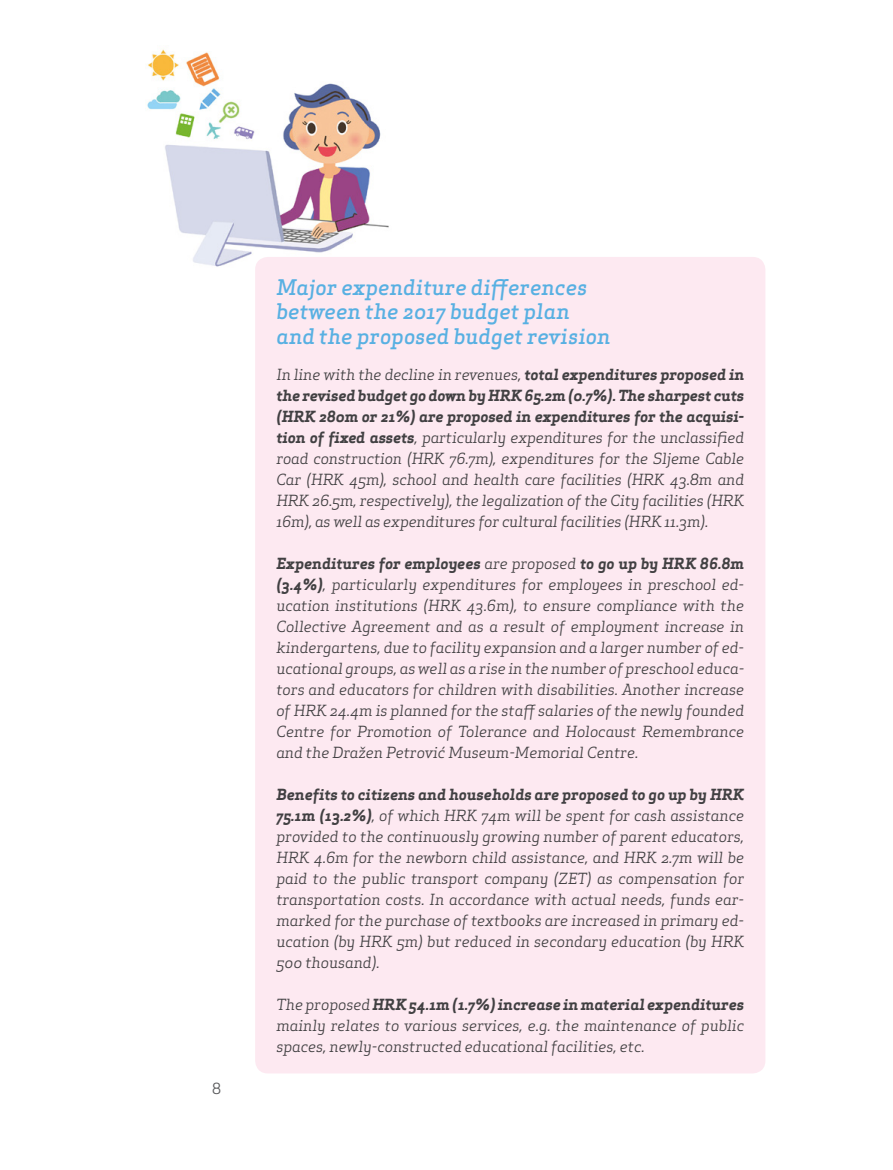
<style>
.page{position:relative;width:893px;height:1170px;background:#fff}
.page>*{position:absolute;margin:0;border:0;box-sizing:border-box;transform-origin:0 0}
.t1{font:italic 500 21px/24px "Apex Serif";color:#58b0e2}
.t2{font:italic 15px/21px "Apex Serif";color:#414042;text-align:justify}
.t3{font:15px "Apex Serif";color:#58595b}
.s1{font-weight:700}
</style>
<div class="page">
<img style="left:147px;top:49px;width:242px;height:218px">
<div style="left:255px;top:257px;width:510px;height:816px;background:#fde9f1;border-radius:13px"></div>
<p class="t3" style="left:212px;top:1078px;width:10px">8</p>
<h1 class="t1" style="left:276px;top:275px;width:336px">Major expenditure differences between the 2017 budget plan and the proposed budget revision</h1>
<p class="t2" style="left:276px;top:363px;width:469px">In line with the decline in revenues, <span class="s1">total expenditures proposed in the revised budget go down by HRK 65.2m (0.7%). The sharpest cuts (HRK 280m or 21%) are proposed in expenditures for the acquisi&shy;tion of fixed assets</span>, particularly expenditures for the unclassified road construction (HRK 76.7m), expenditures for the Sljeme Cable Car (HRK 45m), school and health care facilities (HRK 43.8m and HRK 26.5m, respectively), the legalization of the City facilities (HRK 16m), as well as expenditures for cultural facilities (HRK 11.3m).</p>
<p class="t2" style="left:276px;top:552px;width:469px"><span class="s1">Expenditures for employees</span> are proposed <span class="s1">to go up by HRK 86.8m (3.4%)</span>, particularly expenditures for employees in preschool ed&shy;ucation institutions (HRK 43.6m), to ensure compliance with the Collective Agreement and as a result of employment increase in kindergartens, due to facility expansion and a larger number of ed&shy;ucational groups, as well as a rise in the number of preschool educa&shy;tors and educators for children with disabilities. Another increase of HRK 24.4m is planned for the staff salaries of the newly founded Centre for Promotion of Tolerance and Holocaust Remembrance and the Dražen Petrović Museum-Memorial Centre.</p>
<p class="t2" style="left:276px;top:783px;width:469px"><span class="s1">Benefits to citizens and households are proposed to go up by HRK 75.1m (13.2%)</span>, of which HRK 74m will be spent for cash assistance provided to the continuously growing number of parent educators, HRK 4.6m for the newborn child assistance, and HRK 2.7m will be paid to the public transport company (ZET) as compensation for transportation costs. In accordance with actual needs, funds ear&shy;marked for the purchase of textbooks are increased in primary ed&shy;ucation (by HRK 5m) but reduced in secondary education (by HRK 500 thousand).</p>
<p class="t2" style="left:276px;top:993px;width:469px">The proposed <span class="s1">HRK 54.1m (1.7%) increase in material expenditures </span>mainly relates to various services, e.g. the maintenance of public spaces, newly-constructed educational facilities, etc.</p>
</div>
